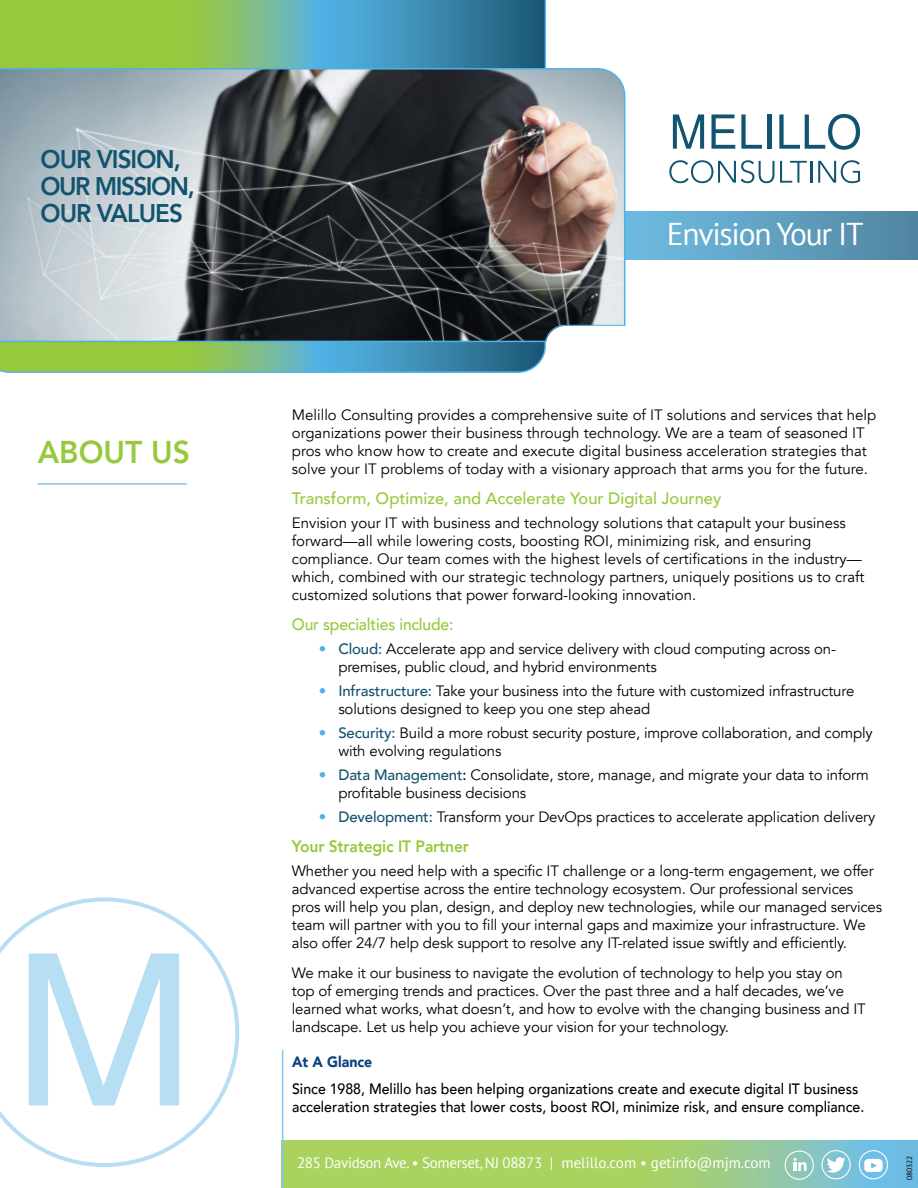
<style>
.page{position:relative;width:918px;height:1188px;background:#fff}
.page>*{position:absolute;margin:0;border:0;box-sizing:border-box;transform-origin:0 0}
.t1{font:31.5px "PT Sans";letter-spacing:-.04em;color:#fff}
.t2{font:800 31.5px "Avenir";color:#97c93d;scale:.95 1}
.t3{font:800 25.5px/27px "Avenir";letter-spacing:-.04em;color:#125370;scale:.95 1}
.t4{font:500 16.5px "Avenir";color:#97c93d}
.t5{font:500 16.5px "Avenir";color:#97c93d;scale:.95 1}
.t6{font:800 16.5px "Avenir";letter-spacing:-.01em;color:#97c93d;scale:.95 1}
.t7{font:15px/18px "Avenir";letter-spacing:-.01em;color:#000}
.t8{font:500 15px/18px "Avenir";color:#000;scale:.94 1}
.t9{font:15px "PT Sans";letter-spacing:-.02em;color:#fff}
.t10{font:900 15px "Avenir";color:#0a427e;scale:.94 1}
.t11{font:7.5px "PT Sans";color:#000}
.s1{color:#4fb2e4}
.s2{font-weight:500;color:#125370}
.s3{font-weight:500}
</style>
<div class="page">
<svg style="left:0;top:897px;width:239px;height:270px"></svg>
<svg style="left:29px;top:954px;width:150px;height:151px"></svg>
<svg style="left:283px;top:1141px;width:635px;height:47px;background:#9ecd7b"></svg>
<svg style="left:784px;top:1150px;width:30px;height:30px"></svg>
<div style="left:821px;top:1150px;width:30px;height:29px;border:1px solid #fff;border-radius:50%"></div>
<svg style="left:827px;top:1157px;width:19px;height:16px"></svg>
<hr style="left:282px;top:1050px;width:1px;height:138px;background:#88c4eb">
<div style="left:859px;top:1150px;width:29px;height:29px;border:1px solid #fff;border-radius:50%"></div>
<svg style="left:864px;top:1159px;width:19px;height:13px"></svg>
<svg style="left:0;top:0;width:547px;height:373px;background:#6aac81"></svg>
<svg style="left:626px;top:211px;width:292px;height:49px;background:#5fa0c1"></svg>
<hr style="left:38px;top:483px;width:149px;height:2px;background:#88c4eb">
<svg style="left:0;top:67px;width:626px;height:295px;background:#6d7576"></svg>
<svg style="left:544px;top:324px;width:82px;height:49px"></svg>
<svg style="left:673px;top:114px;width:31px;height:35px"></svg>
<svg style="left:711px;top:114px;width:24px;height:35px"></svg>
<svg style="left:741px;top:114px;width:21px;height:35px"></svg>
<hr style="left:768px;top:114px;width:4px;height:35px;background:#125370">
<svg style="left:779px;top:114px;width:81px;height:36px"></svg>
<svg style="left:669px;top:160px;width:105px;height:23px"></svg>
<svg style="left:780px;top:161px;width:27px;height:22px"></svg>
<hr style="left:810px;top:161px;width:2px;height:22px;background:#125370">
<svg style="left:818px;top:160px;width:42px;height:23px"></svg>
<h2 class="t3" style="left:40px;top:146px;width:164px">OUR VISION,<br>OUR MISSION,<br>OUR VALUES</h2>
<h1 class="t2" style="left:38px;top:427px;width:162px">ABOUT US</h1>
<h1 class="t1" style="left:667px;top:214px;width:198px">Envision Your IT</h1>
<p class="t7" style="left:292px;top:406px;width:586px">Melillo Consulting provides a comprehensive suite of IT solutions and services that help organizations power their business through technology. We are a team of seasoned IT pros who know how to create and execute digital business acceleration strategies that solve your IT problems of today with a visionary approach that arms you for the future.</p>
<p class="t4" style="left:292px;top:484px;width:431px">Transform, Optimize, and Accelerate Your Digital Journey</p>
<p class="t7" style="left:292px;top:514px;width:574px">Envision your IT with business and technology solutions that catapult your business forward—all while lowering costs, boosting ROI, minimizing risk, and ensuring compliance. Our team comes with the highest levels of certifications in the industry— which, combined with our strategic technology partners, uniquely positions us to craft customized solutions that power forward-looking innovation.</p>
<p class="t5" style="left:292px;top:610px;width:172px">Our specialties include:</p>
<p class="t7" style="left:338px;top:640px;width:499px;text-indent:-20px"><span class="s1">•</span> <span class="s2">Cloud:</span> Accelerate app and service delivery with cloud computing across on&shy;premises, public cloud, and hybrid environments</p>
<p class="t7" style="left:338px;top:682px;width:517px;text-indent:-20px"><span class="s1">•</span> <span class="s2">Infrastructure:</span> Take your business into the future with customized infrastructure solutions designed to keep you one step ahead</p>
<p class="t7" style="left:338px;top:724px;width:536px;text-indent:-20px"><span class="s1">•</span> <span class="s2">Security:</span> Build a more robust security posture, improve collaboration, and comply with evolving regulations</p>
<p class="t7" style="left:338px;top:766px;width:532px;text-indent:-20px"><span class="s1">•</span> <span class="s2">Data Management</span><span class="s3">:</span> Consolidate, store, manage, and migrate your data to inform profitable business decisions</p>
<p class="t7" style="left:319px;top:808px;width:558px"><span class="s1">•</span> <span class="s2">Development:</span> Transform your DevOps practices to accelerate application delivery</p>
<p class="t6" style="left:292px;top:833px;width:188px">Your Strategic IT Partner</p>
<p class="t7" style="left:292px;top:862px;width:592px">Whether you need help with a specific IT challenge or a long-term engagement, we offer advanced expertise across the entire technology ecosystem. Our professional services pros will help you plan, design, and deploy new technologies, while our managed services team will partner with you to fill your internal gaps and maximize your infrastructure. We also offer 24/7 help desk support to resolve any IT-related issue swiftly and efficiently.</p>
<p class="t7" style="left:292px;top:964px;width:575px">We make it our business to navigate the evolution of technology to help you stay on top of emerging trends and practices. Over the past three and a half decades, we’ve learned what works, what doesn’t, and how to evolve with the changing business and IT landscape. Let us help you achieve your vision for your technology.</p>
<p class="t10" style="left:292px;top:1049px;width:87px">At A Glance</p>
<p class="t8" style="left:292px;top:1079px;width:610px">Since 1988, Melillo has been helping organizations create and execute digital IT business acceleration strategies that lower costs, boost ROI, minimize risk, and ensure compliance.</p>
<p class="t9" style="left:297px;top:1153px;width:475px">285 Davidson Ave. • Somerset, NJ 08873 | melillo.com • getinfo@mjm.com</p>
<p class="t11" style="left:905px;top:1180px;width:26px;rotate:-90deg">080322</p>
</div>
